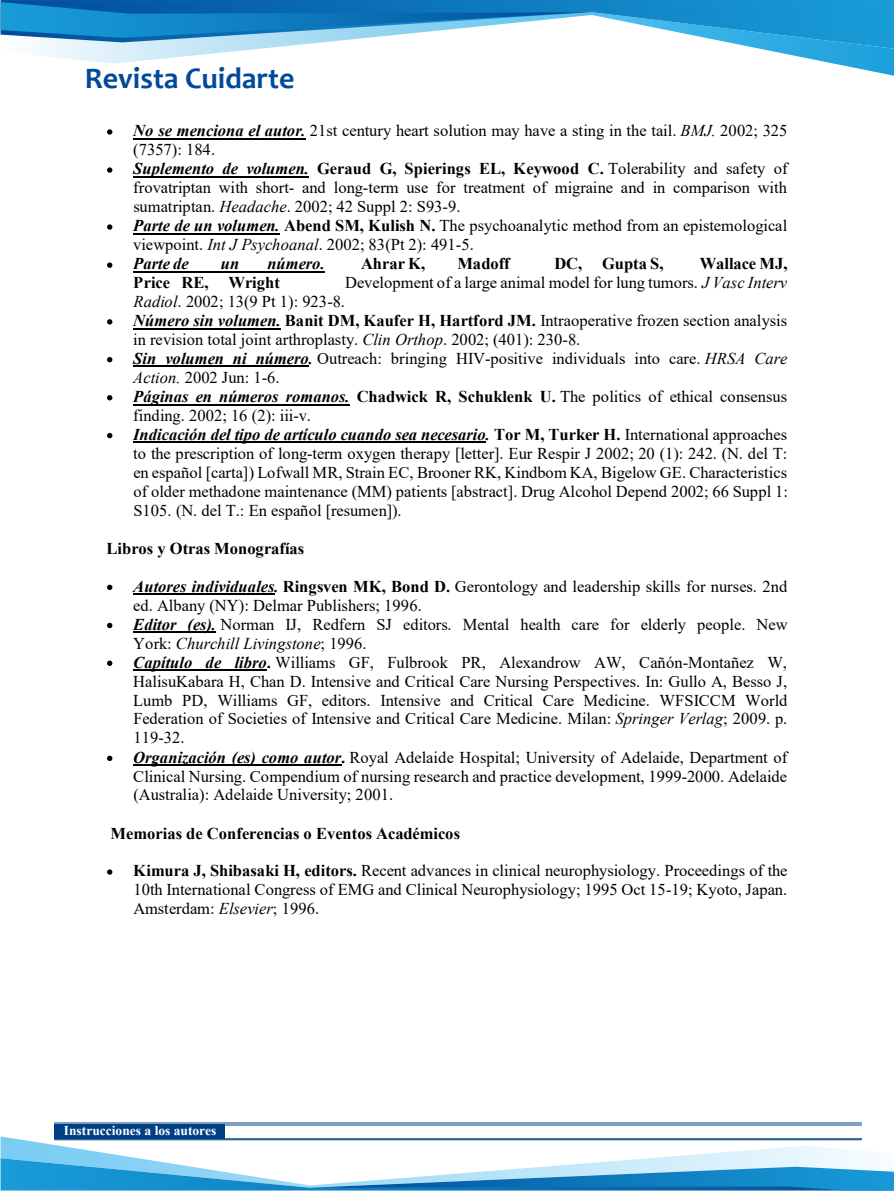
<style>
.page{position:relative;width:894px;height:1191px;background:#fff}
.page>*{position:absolute;margin:0;border:0;box-sizing:border-box;transform-origin:0 0}
.t1{font:700 30px "Candara";color:#004a99}
.t2{font:16.5px/19px "Times New Roman";letter-spacing:-.005em;color:#000}
.t3{font:700 16.5px "Times New Roman";letter-spacing:-.005em;color:#000}
.t4{font:italic 700 16.5px "Times New Roman";color:#000}
.t5{font:700 13.5px "Times New Roman";color:#fff}
.s1{font-weight:700;font-style:italic}
.s2{font-style:italic}
.s3{font-weight:700}
</style>
<div class="page">
<svg style="left:107px;top:129px;width:5px;height:6px"></svg>
<hr style="left:133px;top:138px;width:173px;height:2px;background:#000">
<svg style="left:107px;top:167px;width:5px;height:6px"></svg>
<hr style="left:133px;top:176px;width:176px;height:2px;background:#000">
<svg style="left:107px;top:224px;width:5px;height:6px"></svg>
<hr style="left:133px;top:233px;width:147px;height:2px;background:#000">
<svg style="left:107px;top:263px;width:5px;height:5px"></svg>
<hr style="left:133px;top:271px;width:192px;height:2px;background:#000">
<svg style="left:107px;top:319px;width:5px;height:6px"></svg>
<hr style="left:133px;top:328px;width:148px;height:1px;background:#000">
<svg style="left:107px;top:357px;width:5px;height:5px"></svg>
<hr style="left:133px;top:366px;width:176px;height:1px;background:#000">
<svg style="left:107px;top:395px;width:5px;height:5px"></svg>
<hr style="left:133px;top:404px;width:217px;height:1px;background:#000">
<svg style="left:107px;top:433px;width:5px;height:5px"></svg>
<hr style="left:133px;top:442px;width:352px;height:1px;background:#000">
<svg style="left:107px;top:585px;width:5px;height:5px"></svg>
<hr style="left:133px;top:593px;width:141px;height:2px;background:#000">
<svg style="left:107px;top:623px;width:5px;height:5px"></svg>
<hr style="left:133px;top:632px;width:83px;height:1px;background:#000">
<svg style="left:107px;top:661px;width:5px;height:5px"></svg>
<hr style="left:133px;top:669px;width:134px;height:2px;background:#000">
<svg style="left:107px;top:756px;width:5px;height:5px"></svg>
<hr style="left:133px;top:764px;width:208px;height:2px;background:#000">
<svg style="left:107px;top:869px;width:5px;height:6px"></svg>
<hr style="left:54px;top:1125px;width:807px;height:1px;background:#003f84">
<hr style="left:54px;top:1123px;width:807px;height:1px;background:#003f84">
<div style="left:54px;top:1124px;width:170px;height:14px;background:#003f84"></div>
<svg style="left:34px;top:49px;width:859px;height:27px"></svg>
<svg style="left:1px;top:0;width:892px;height:49px"></svg>
<svg style="left:1px;top:2px;width:590px;height:40px"></svg>
<svg style="left:1px;top:1136px;width:869px;height:22px"></svg>
<svg style="left:1px;top:1158px;width:892px;height:33px"></svg>
<h1 class="t1" style="left:85px;top:59px;width:211px">Revista Cuidarte</h1>
<p class="t2" style="left:133px;top:121px;width:655px"><span class="s1">No se menciona el autor.</span> 21st century heart solution may have a sting in the tail. <span class="s2">BMJ.</span> 2002; 325 (7357): 184.<br><span class="s1">Suplemento de volumen.</span> <span class="s3">Geraud G, Spierings EL, Keywood C.</span> Tolerability and safety of frovatriptan with short- and long-term use for treatment of migraine and in comparison with sumatriptan. <span class="s2">Headache</span>. 2002; 42 Suppl 2: S93-9.<br><span class="s1">Parte de un volumen.</span> <span class="s3">Abend SM, Kulish N.</span> The psychoanalytic method from an epistemological viewpoint. <span class="s2">Int J Psychoanal</span>. 2002; 83(Pt 2): 491-5.<br><span class="s1">Parte de</span></p>
<p class="t4" style="left:221px;top:252px;width:20px">un</p>
<p class="t4" style="left:267px;top:252px;width:59px">número.</p>
<p class="t3" style="left:361px;top:252px;width:66px">Ahrar K,</p>
<p class="t3" style="left:457px;top:252px;width:53px">Madoff</p>
<p class="t3" style="left:554px;top:252px;width:111px">DC, Gupta S,</p>
<p class="t3" style="left:699px;top:252px;width:89px">Wallace MJ,</p>
<p class="t3" style="left:133px;top:271px;width:148px">Price RE, Wright</p>
<p class="t2" style="left:133px;top:273px;width:656px;text-indent:212px">Development of a large animal model for lung tumors. <span class="s2">J Vasc Interv Radiol</span>. 2002; 13(9 Pt 1): 923-8.<br><span class="s1">Número sin volumen.</span> <span class="s3">Banit DM, Kaufer H, Hartford JM.</span> Intraoperative frozen section analysis in revision total joint arthroplasty. <span class="s2">Clin Orthop</span>. 2002; (401): 230-8.<br><span class="s1">Sin volumen ni número.</span> Outreach: bringing HIV-positive individuals into care. <span class="s2">HRSA Care Action.</span> 2002 Jun: 1-6.<br><span class="s1">Páginas en números romanos.</span> <span class="s3">Chadwick R, Schuklenk U.</span> The politics of ethical consensus finding. 2002; 16 (2): iii-v.<br><span class="s1">Indicación del tipo de artículo cuando sea necesario.</span> <span class="s3">Tor M, Turker H.</span> International approaches to the prescription of long-term oxygen therapy [letter]. Eur Respir J 2002; 20 (1): 242. (N. del T: en español [carta]) Lofwall MR, Strain EC, Brooner RK, Kindbom KA, Bigelow GE. Characteristics of older methadone maintenance (MM) patients [abstract]. Drug Alcohol Depend 2002; 66 Suppl 1:<br>S105. (N. del T.: En español [resumen]).</p>
<p class="t3" style="left:106px;top:537px;width:199px">Libros y Otras Monografías</p>
<p class="t2" style="left:133px;top:576px;width:656px"><span class="s1">Autores individuales.</span> <span class="s3">Ringsven MK, Bond D.</span> Gerontology and leadership skills for nurses. 2nd ed. Albany (NY): Delmar Publishers; 1996.<br><span class="s1">Editor (es).</span> Norman IJ, Redfern SJ editors. Mental health care for elderly people. New York: <span class="s2">Churchill Livingstone</span>; 1996.<br><span class="s1">Capítulo de libro</span><span class="s3">.</span> Williams GF, Fulbrook PR, Alexandrow AW, Cañón-Montañez W, HalisuKabara H, Chan D. Intensive and Critical Care Nursing Perspectives. In: Gullo A, Besso J, Lumb PD, Williams GF, editors. Intensive and Critical Care Medicine. WFSICCM World Federation of Societies of Intensive and Critical Care Medicine. Milan: <span class="s2">Springer Verlag</span>; 2009. p.<br>119-32.<br><span class="s1">Organización (es) como autor</span><span class="s3">.</span> Royal Adelaide Hospital; University of Adelaide, Department of Clinical Nursing. Compendium of nursing research and practice development, 1999-2000. Adelaide (Australia): Adelaide University; 2001.</p>
<p class="t3" style="left:111px;top:821px;width:351px">Memorias de Conferencias o Eventos Académicos</p>
<p class="t2" style="left:133px;top:861px;width:655px;text-align:justify"><span class="s3">Kimura J, Shibasaki H, editors.</span> Recent advances in clinical neurophysiology. Proceedings of the 10th International Congress of EMG and Clinical Neurophysiology; 1995 Oct 15-19; Kyoto, Japan.<br>Amsterdam: <span class="s2">Elsevier</span>; 1996.</p>
<p class="t5" style="left:64px;top:1121px;width:154px">Instrucciones a los autores</p>
</div>
